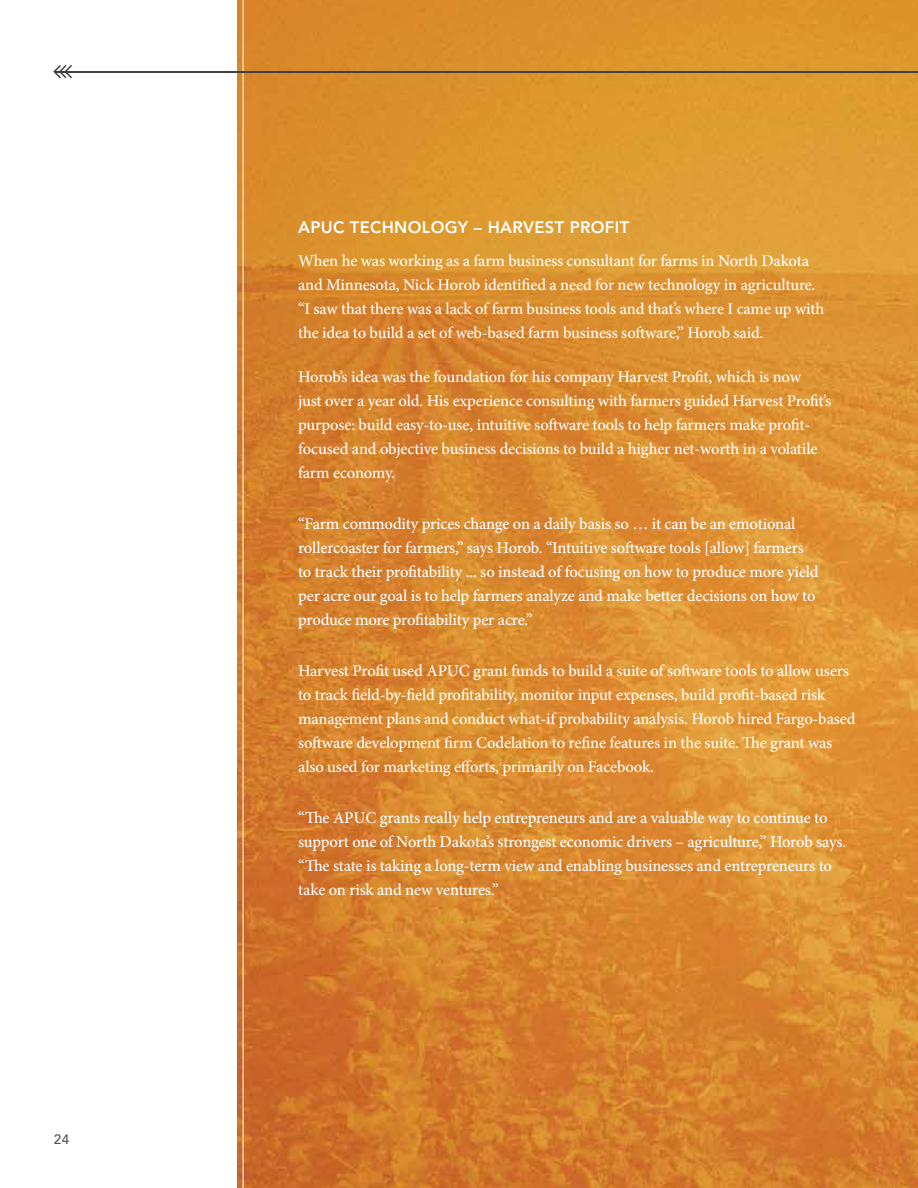
<style>
.page{position:relative;width:918px;height:1188px;background:#fff}
.page>*{position:absolute;margin:0;border:0;box-sizing:border-box;transform-origin:0 0}
.t1{font:500 16.5px/24px "Minion Pro";letter-spacing:-.015em;color:#fff}
.t2{font:800 16.5px "Avenir";letter-spacing:.02em;color:#fff}
.t3{font:500 13.5px "Avenir";color:#565659}
</style>
<div class="page">
<img style="left:237px;top:0;width:681px;height:1188px">
<hr style="left:243px;top:0;width:1px;height:1188px;background:#fff">
<hr style="left:55px;top:71px;width:863px;height:1px;background:#414042">
<svg style="left:53px;top:65px;width:21px;height:14px"></svg>
<p class="t3" style="left:54px;top:1131px;width:17px">24</p>
<p class="t2" style="left:298px;top:217px;width:333px">APUC TECHNOLOGY – HARVEST PROFIT</p>
<p class="t1" style="left:298px;top:248px;width:528px">When he was working as a farm business consultant for farms in North Dakota and Minnesota, Nick Horob identified a need for new technology in agriculture. “I saw that there was a lack of farm business tools and that’s where I came up with the idea to build a set of web-based farm business software,” Horob said.</p>
<p class="t1" style="left:298px;top:365px;width:535px">Horob’s idea was the foundation for his company Harvest Profit, which is now<br>just over a year old. His experience consulting with farmers guided Harvest Profit’s purpose: build easy-to-use, intuitive software tools to help farmers make profit&shy;focused and objective business decisions to build a higher net-worth in a volatile farm economy.</p>
<p class="t1" style="left:298px;top:512px;width:522px">“Farm commodity prices change on a daily basis so … it can be an emotional rollercoaster for farmers,” says Horob. “Intuitive software tools [allow] farmers to track their profitability ... so instead of focusing on how to produce more yield per acre our goal is to help farmers analyze and make better decisions on how to produce more profitability per acre.”</p>
<p class="t1" style="left:298px;top:659px;width:559px">Harvest Profit used APUC grant funds to build a suite of software tools to allow users to track field-by-field profitability, monitor input expenses, build profit-based risk management plans and conduct what-if probability analysis. Horob hired Fargo-based software development firm Codelation to refine features in the suite. The grant was also used for marketing efforts, primarily on Facebook.</p>
<p class="t1" style="left:298px;top:806px;width:550px">“The APUC grants really help entrepreneurs and are a valuable way to continue to support one of North Dakota’s strongest economic drivers – agriculture,” Horob says. “The state is taking a long-term view and enabling businesses and entrepreneurs to take on risk and new ventures.”</p>
</div>
